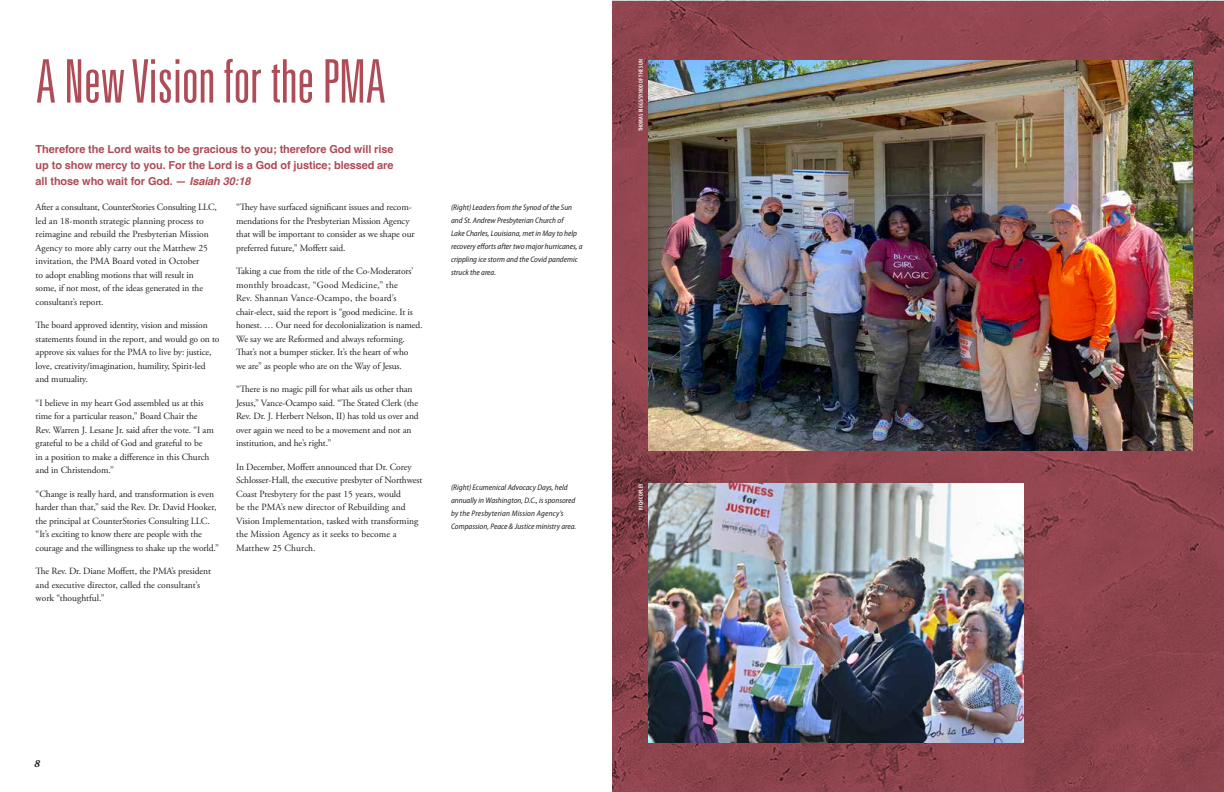
<style>
.page{position:relative;width:1224px;height:792px;background:#fff}
.page>*{position:absolute;margin:0;border:0;box-sizing:border-box;transform-origin:0 0}
.t1{font:300 ultra-condensed 60px "Univers";color:#ae4c57}
.BODY{font:700 11px/16px "Helvetica";letter-spacing:-.01em;color:#ae4c57;text-align:justify}
.SUB-HEADS_TO_BODY_CO{font:italic 700 11px "Adobe Garamond Pro";color:#231f20}
.BODY-2{font:9.5px/13.5px "Adobe Garamond Pro";letter-spacing:-.01em;color:#231f20}
.SUB-HEADS_TO_BODY_CO-2{font:italic semi-condensed 8px/13px "Myriad Pro";color:#231f20}
.SUB-HEADS_TO_BODY_CO-3{font:600 condensed 6px "Myriad Pro";letter-spacing:.03em;color:#fff}
.s1{font-style:italic}
</style>
<div class="page">
<svg style="left:612px;top:1px;width:612px;height:791px;background:#8d434c"></svg>
<img style="left:648px;top:60px;width:544px;height:391px">
<img style="left:648px;top:483px;width:376px;height:260px">
<p class="t1" style="left:36px;top:50px;width:351px">A New Vision for the PMA</p>
<p class="BODY" style="left:36px;top:143px;width:359px">Therefore the Lord waits to be gracious to you; therefore God will rise up to show mercy to you. For the Lord is a God of justice; blessed are all those who wait for God. — <span class="s1">Isaiah 30:18</span></p>
<p class="BODY-2" style="left:36px;top:201px;width:183px">After a consultant, CounterStories Consulting LLC, led an 18-month strategic planning process to reimagine and rebuild the Presbyterian Mission Agency to more ably carry out the Matthew 25 invitation, the PMA Board voted in October<br>to adopt enabling motions that will result in some, if not most, of the ideas generated in the consultant’s report.</p>
<p class="BODY-2" style="left:36px;top:319px;width:185px">The board approved identity, vision and mission statements found in the report, and would go on to approve six values for the PMA to live by: justice, love, creativity/imagination, humility, Spirit-led and mutuality.</p>
<p class="BODY-2" style="left:36px;top:396px;width:180px">“I believe in my heart God assembled us at this time for a particular reason,” Board Chair the Rev. Warren J. Lesane Jr. said after the vote. “I am grateful to be a child of God and grateful to be<br>in a position to make a difference in this Church and in Christendom.”</p>
<p class="BODY-2" style="left:36px;top:487px;width:185px">“Change is really hard, and transformation is even harder than that,” said the Rev. Dr. David Hooker, the principal at CounterStories Consulting LLC. “It’s exciting to know there are people with the courage and the willingness to shake up the world.”</p>
<p class="BODY-2" style="left:36px;top:565px;width:177px">The Rev. Dr. Diane Moffett, the PMA’s president and executive director, called the consultant’s work “thoughtful.”</p>
<p class="BODY-2" style="left:236px;top:201px;width:180px">“They have surfaced significant issues and recom&shy;mendations for the Presbyterian Mission Agency that will be important to consider as we shape our preferred future,” Moffett said.</p>
<p class="BODY-2" style="left:236px;top:265px;width:188px">Taking a cue from the title of the Co-Moderators’ monthly broadcast, “Good Medicine,” the<br>Rev. Shannan Vance-Ocampo, the board’s chair-elect, said the report is “good medicine. It is honest. … Our need for decolonialization is named.<br>We say we are Reformed and always reforming.<br>That’s not a bumper sticker. It’s the heart of who<br>we are” as people who are on the Way of Jesus.</p>
<p class="BODY-2" style="left:236px;top:383px;width:184px">“There is no magic pill for what ails us other than Jesus,” Vance-Ocampo said. “The Stated Clerk (the Rev. Dr. J. Herbert Nelson, II) has told us over and over again we need to be a movement and not an institution, and he’s right.”</p>
<p class="BODY-2" style="left:236px;top:460px;width:188px">In December, Moffett announced that Dr. Corey Schlosser-Hall, the executive presbyter of Northwest Coast Presbytery for the past 15 years, would<br>be the PMA’s new director of Rebuilding and Vision Implementation, tasked with transforming the Mission Agency as it seeks to become a Matthew 25 Church.</p>
<p class="SUB-HEADS_TO_BODY_CO-2" style="left:451px;top:201px;width:133px">(Right) Leaders from the Synod of the Sun and St. Andrew Presbyterian Church of<br>Lake Charles, Louisiana, met in May to help recovery efforts after two major hurricanes, a crippling ice storm and the Covid pandemic struck the area.</p>
<p class="SUB-HEADS_TO_BODY_CO-3" style="left:637px;top:131px;width:74px;rotate:-90deg">THOMAS RIGGS/SYNOD OF THE SUN</p>
<p class="SUB-HEADS_TO_BODY_CO-2" style="left:451px;top:480px;width:127px">(Right) Ecumenical Advocacy Days, held annually in Washington, D.C., is sponsored by the Presbyterian Mission Agency’s Compassion, Peace &amp; Justice ministry area.</p>
<p class="SUB-HEADS_TO_BODY_CO-3" style="left:637px;top:510px;width:28px;rotate:-90deg">RICH COPLEY</p>
<p class="SUB-HEADS_TO_BODY_CO" style="left:34px;top:757px;width:7px">8</p>
</div>
